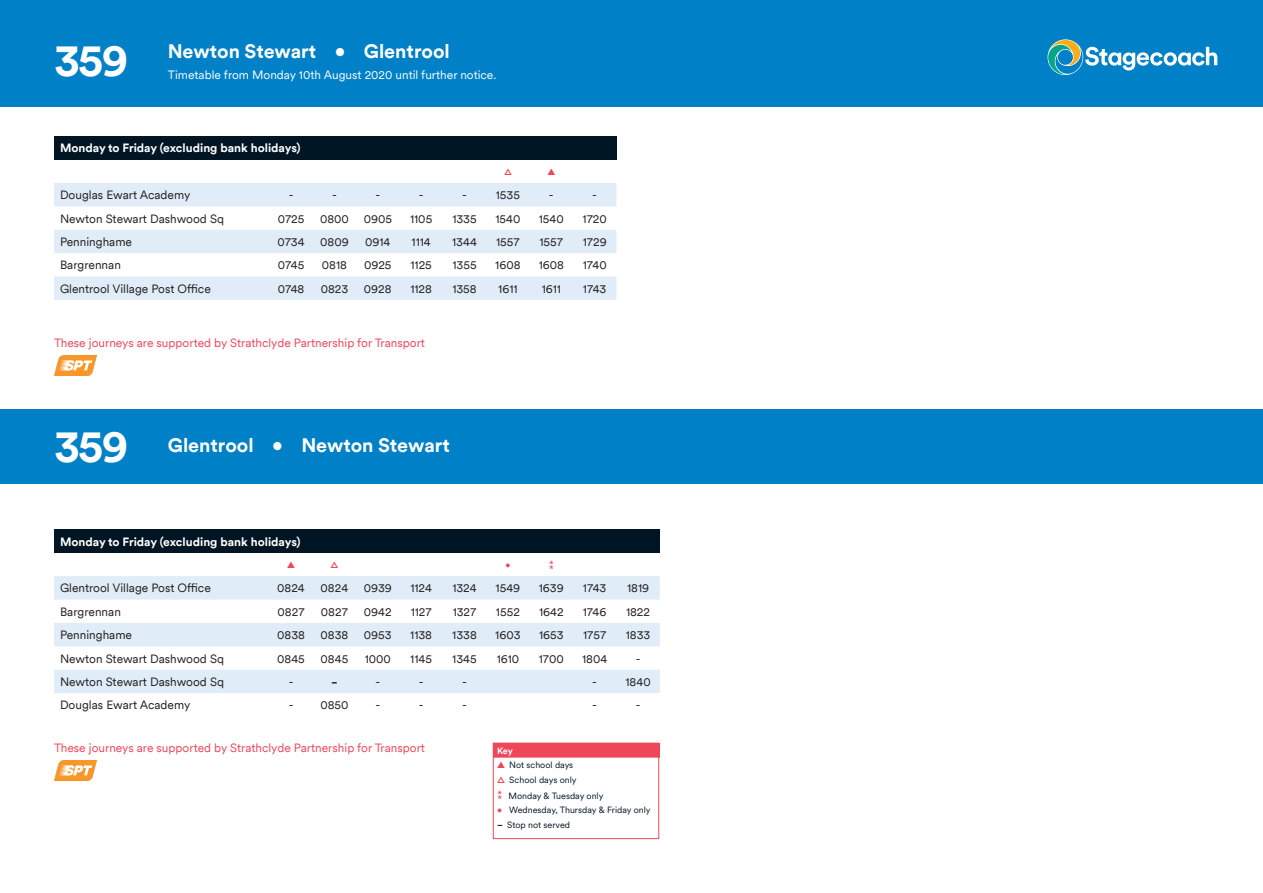
<style>
.page{position:relative;width:1263px;height:893px;background:#fff}
.page>*{position:absolute;margin:0;border:0;box-sizing:border-box;transform-origin:0 0}
.t1{font:700 45px "Stagecoach Circular TT";letter-spacing:-.04em;color:#fff}
.t2{font:700 19.5px "Stagecoach Circular TT";color:#fff}
.t3{font:18px "Stagecoach Circular TT";color:#231f20}
.t4{font:12px "Stagecoach Circular TT";color:#231f20}
.t5{font:12px "Stagecoach Circular TT";color:#ef4659}
.t6{font:700 12px "Stagecoach Circular TT";color:#fff}
.t7{font:12px "Stagecoach Circular";color:#fff}
.t8{font:9px "Stagecoach Circular";color:#001523}
.t9{font:700 9px "Stagecoach Circular TT";color:#ef4659}
.t10{font:700 9px "Stagecoach Circular";color:#fff}
.t11{font:9px "Stagecoach Circular TT";color:#ef4659}
.s1{font-family:"Stagecoach Circular TT";font-weight:700;color:#ef4659}
.s2{font-family:"Stagecoach Circular TT";font-size:12px;color:#ef4659}
.s3{font-family:"Stagecoach Circular TT";color:#ef4659}
.s4{font-family:"Stagecoach Circular TT";font-weight:700}
</style>
<div class="page">
<div style="left:54px;top:136px;width:562px;height:24px;background:#001523"></div>
<svg style="left:54px;top:183px;width:562px;height:117px;fill:#e0ecf7"></svg>
<div style="left:0;top:0;width:1263px;height:107px;background:#0081c7"></div>
<svg style="left:1047px;top:39px;width:170px;height:36px"></svg>
<div style="left:493px;top:743px;width:166px;height:15px;background:#ef4659"></div>
<div style="left:493px;top:743px;width:166px;height:96px;border:1px solid #ef4659"></div>
<div style="left:54px;top:529px;width:562px;height:24px;background:#001523"></div>
<div style="left:616px;top:529px;width:44px;height:24px;background:#001523"></div>
<svg style="left:54px;top:576px;width:606px;height:117px;fill:#e0ecf7"></svg>
<div style="left:0;top:409px;width:1263px;height:75px;background:#0081c7"></div>
<img style="left:54px;top:356px;width:42px;height:19px">
<img style="left:54px;top:760px;width:42px;height:20px">
<p class="t1" style="left:54px;top:29px;width:76px">359</p>
<p class="t2" style="left:168px;top:37px;width:283px">Newton Stewart • Glentrool</p>
<p class="t7" style="left:168px;top:66px;width:330px">Timetable from Monday 10th August 2020 until further notice.</p>
<p class="t6" style="left:60px;top:140px;width:242px">Monday to Friday (excluding bank holidays)</p>
<p class="t9" style="left:504px;top:165px;width:9px">△</p>
<p class="t9" style="left:547px;top:165px;width:9px">▲</p>
<p class="t4" style="left:60px;top:187px;width:132px">Douglas Ewart Academy</p>
<p class="t4" style="left:289px;top:187px;width:6px">-</p>
<p class="t4" style="left:332px;top:187px;width:6px">-</p>
<p class="t4" style="left:375px;top:187px;width:6px">-</p>
<p class="t4" style="left:419px;top:187px;width:6px">-</p>
<p class="t4" style="left:462px;top:187px;width:6px">-</p>
<p class="t4" style="left:496px;top:187px;width:26px">1535</p>
<p class="t4" style="left:549px;top:187px;width:6px">-</p>
<p class="t4" style="left:592px;top:187px;width:6px">-</p>
<p class="t4" style="left:60px;top:210px;width:166px">Newton Stewart Dashwood Sq</p>
<p class="t4" style="left:278px;top:210px;width:28px">0725</p>
<p class="t4" style="left:320px;top:210px;width:30px">0800</p>
<p class="t4" style="left:364px;top:210px;width:30px">0905</p>
<p class="t4" style="left:410px;top:210px;width:24px">1105</p>
<p class="t4" style="left:452px;top:210px;width:26px">1335</p>
<p class="t4" style="left:495px;top:210px;width:27px">1540</p>
<p class="t4" style="left:539px;top:210px;width:27px">1540</p>
<p class="t4" style="left:583px;top:210px;width:26px">1720</p>
<p class="t4" style="left:60px;top:234px;width:74px">Penninghame</p>
<p class="t4" style="left:277px;top:234px;width:29px">0734</p>
<p class="t4" style="left:320px;top:234px;width:30px">0809</p>
<p class="t4" style="left:365px;top:234px;width:27px">0914</p>
<p class="t4" style="left:412px;top:234px;width:21px">1114</p>
<p class="t4" style="left:452px;top:234px;width:26px">1344</p>
<p class="t4" style="left:496px;top:234px;width:25px">1557</p>
<p class="t4" style="left:539px;top:234px;width:25px">1557</p>
<p class="t4" style="left:583px;top:234px;width:25px">1729</p>
<p class="t4" style="left:60px;top:257px;width:62px">Bargrennan</p>
<p class="t4" style="left:278px;top:257px;width:28px">0745</p>
<p class="t4" style="left:322px;top:257px;width:27px">0818</p>
<p class="t4" style="left:364px;top:257px;width:29px">0925</p>
<p class="t4" style="left:410px;top:257px;width:23px">1125</p>
<p class="t4" style="left:452px;top:257px;width:26px">1355</p>
<p class="t4" style="left:495px;top:257px;width:27px">1608</p>
<p class="t4" style="left:539px;top:257px;width:27px">1608</p>
<p class="t4" style="left:583px;top:257px;width:25px">1740</p>
<p class="t4" style="left:60px;top:280px;width:152px">Glentrool Village Post Office</p>
<p class="t4" style="left:278px;top:280px;width:28px">0748</p>
<p class="t4" style="left:321px;top:280px;width:29px">0823</p>
<p class="t4" style="left:364px;top:280px;width:29px">0928</p>
<p class="t4" style="left:410px;top:280px;width:23px">1128</p>
<p class="t4" style="left:452px;top:280px;width:26px">1358</p>
<p class="t4" style="left:498px;top:280px;width:21px">1611</p>
<p class="t4" style="left:542px;top:280px;width:21px">1611</p>
<p class="t4" style="left:583px;top:280px;width:25px">1743</p>
<p class="t5" style="left:54px;top:335px;width:373px">These journeys are supported by Strathclyde Partnership for Transport</p>
<p class="t1" style="left:54px;top:416px;width:76px">359</p>
<p class="t2" style="left:168px;top:432px;width:283px">Glentrool • Newton Stewart</p>
<p class="t6" style="left:60px;top:533px;width:242px">Monday to Friday (excluding bank holidays)</p>
<p class="t9" style="left:287px;top:558px;width:9px">▲</p>
<p class="t9" style="left:330px;top:558px;width:9px">△</p>
<p class="t11" style="left:505px;top:559px;width:7px">•</p>
<p class="t5" style="left:549px;top:557px;width:7px">⁑</p>
<p class="t4" style="left:60px;top:580px;width:152px">Glentrool Village Post Office</p>
<p class="t4" style="left:277px;top:580px;width:29px">0824</p>
<p class="t4" style="left:321px;top:580px;width:29px">0824</p>
<p class="t4" style="left:364px;top:580px;width:30px">0939</p>
<p class="t4" style="left:410px;top:580px;width:23px">1124</p>
<p class="t4" style="left:452px;top:580px;width:26px">1324</p>
<p class="t4" style="left:496px;top:580px;width:26px">1549</p>
<p class="t4" style="left:539px;top:580px;width:26px">1639</p>
<p class="t4" style="left:583px;top:580px;width:25px">1743</p>
<p class="t4" style="left:627px;top:580px;width:24px">1819</p>
<p class="t4" style="left:60px;top:604px;width:62px">Bargrennan</p>
<p class="t4" style="left:278px;top:604px;width:28px">0827</p>
<p class="t4" style="left:321px;top:604px;width:28px">0827</p>
<p class="t4" style="left:364px;top:604px;width:29px">0942</p>
<p class="t4" style="left:411px;top:604px;width:23px">1127</p>
<p class="t4" style="left:453px;top:604px;width:25px">1327</p>
<p class="t4" style="left:496px;top:604px;width:25px">1552</p>
<p class="t4" style="left:539px;top:604px;width:26px">1642</p>
<p class="t4" style="left:583px;top:604px;width:25px">1746</p>
<p class="t4" style="left:626px;top:604px;width:26px">1822</p>
<p class="t4" style="left:60px;top:627px;width:74px">Penninghame</p>
<p class="t4" style="left:277px;top:627px;width:29px">0838</p>
<p class="t4" style="left:321px;top:627px;width:29px">0838</p>
<p class="t4" style="left:364px;top:627px;width:29px">0953</p>
<p class="t4" style="left:410px;top:627px;width:23px">1138</p>
<p class="t4" style="left:452px;top:627px;width:26px">1338</p>
<p class="t4" style="left:495px;top:627px;width:27px">1603</p>
<p class="t4" style="left:539px;top:627px;width:26px">1653</p>
<p class="t4" style="left:583px;top:627px;width:25px">1757</p>
<p class="t4" style="left:626px;top:627px;width:26px">1833</p>
<p class="t4" style="left:60px;top:650px;width:166px">Newton Stewart Dashwood Sq</p>
<p class="t4" style="left:277px;top:650px;width:29px">0845</p>
<p class="t4" style="left:321px;top:650px;width:29px">0845</p>
<p class="t4" style="left:365px;top:650px;width:28px">1000</p>
<p class="t4" style="left:410px;top:650px;width:23px">1145</p>
<p class="t4" style="left:452px;top:650px;width:26px">1345</p>
<p class="t4" style="left:497px;top:650px;width:24px">1610</p>
<p class="t4" style="left:539px;top:650px;width:27px">1700</p>
<p class="t4" style="left:582px;top:650px;width:27px">1804</p>
<p class="t4" style="left:636px;top:650px;width:6px">-</p>
<p class="t4" style="left:60px;top:674px;width:166px">Newton Stewart Dashwood Sq</p>
<p class="t4" style="left:289px;top:674px;width:6px">-</p>
<p class="t3" style="left:331px;top:670px;width:9px">-</p>
<p class="t4" style="left:375px;top:674px;width:6px">-</p>
<p class="t4" style="left:419px;top:674px;width:6px">-</p>
<p class="t4" style="left:462px;top:674px;width:6px">-</p>
<p class="t4" style="left:592px;top:674px;width:6px">-</p>
<p class="t4" style="left:625px;top:674px;width:27px">1840</p>
<p class="t4" style="left:60px;top:697px;width:132px">Douglas Ewart Academy</p>
<p class="t4" style="left:289px;top:697px;width:6px">-</p>
<p class="t4" style="left:320px;top:697px;width:30px">0850</p>
<p class="t4" style="left:375px;top:697px;width:6px">-</p>
<p class="t4" style="left:419px;top:697px;width:6px">-</p>
<p class="t4" style="left:462px;top:697px;width:6px">-</p>
<p class="t4" style="left:592px;top:697px;width:6px">-</p>
<p class="t4" style="left:636px;top:697px;width:6px">-</p>
<p class="t5" style="left:54px;top:739px;width:373px">These journeys are supported by Strathclyde Partnership for Transport</p>
<p class="t10" style="left:497px;top:744px;width:17px">Key</p>
<p class="t8" style="left:497px;top:759px;width:78px"><span class="s1">▲</span> Not school days</p>
<p class="t8" style="left:497px;top:774px;width:81px"><span class="s1">△</span> School days only</p>
<p class="t8" style="left:497px;top:790px;width:108px"><span class="s2">⁑</span> Monday &amp; Tuesday only</p>
<p class="t8" style="left:497px;top:804px;width:155px"><span class="s3">•</span> Wednesday, Thursday &amp; Friday only</p>
<p class="t8" style="left:497px;top:819px;width:74px"><span class="s4">–</span> Stop not served</p>
</div>
